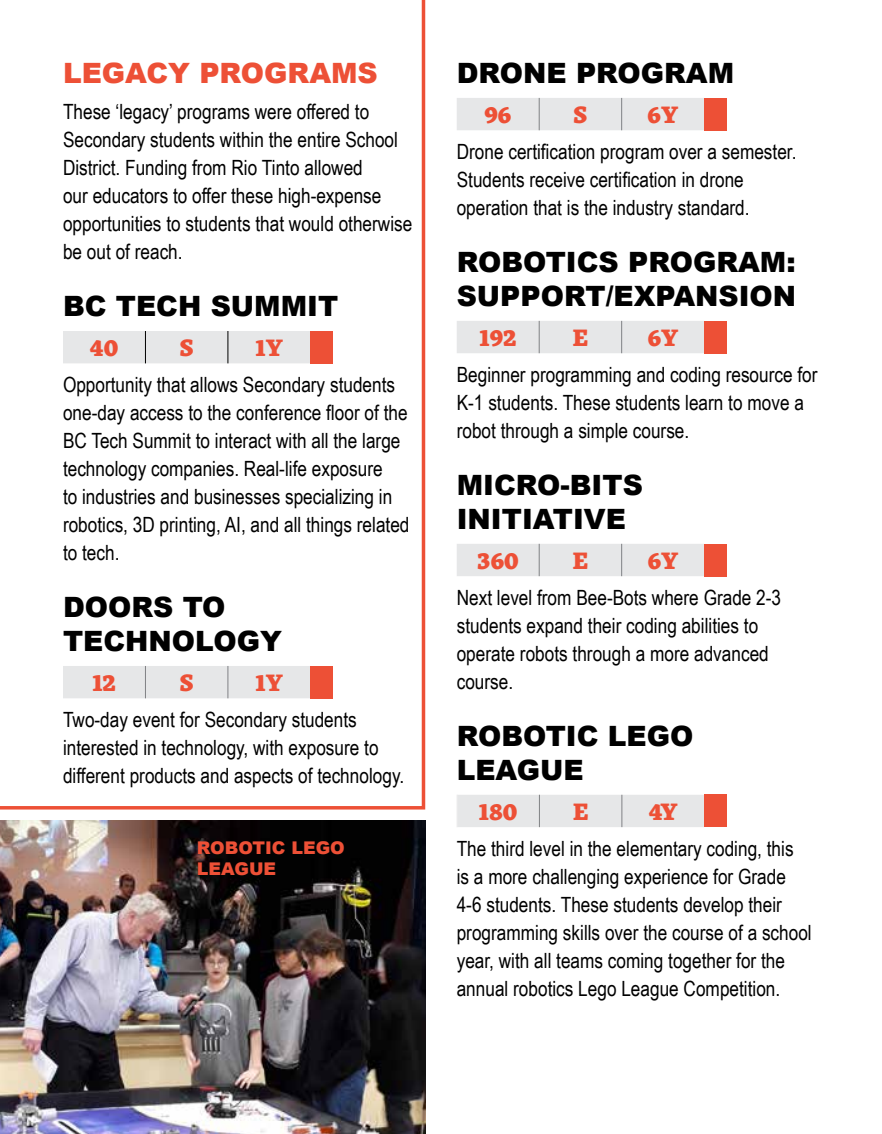
<style>
.page{position:relative;width:882px;height:1134px;background:#fff}
.page>*{position:absolute;margin:0;border:0;box-sizing:border-box;transform-origin:0 0}
.t1{font:900 28px/33.6px "Arial";color:#000}
.t2{font:900 28px "Arial";color:#ed5036}
.t3{font:800 24.5px "Skolar Latin";color:#ed5036}
.t4{font:21px/28px "Arial Narrow";color:#000}
.t5{font:900 17.5px/21px "Arial";color:#ed5036}
</style>
<div class="page">
<div style="left:457px;top:98px;width:247px;height:32px;background:#e6e7e8"></div>
<div style="left:704px;top:98px;width:23px;height:32px;background:#ed5036"></div>
<hr style="left:539px;top:98px;width:1px;height:32px;background:#808285">
<hr style="left:621px;top:98px;width:1px;height:32px;background:#808285">
<div style="left:457px;top:321px;width:247px;height:32px;background:#e6e7e8"></div>
<div style="left:704px;top:321px;width:23px;height:32px;background:#ed5036"></div>
<hr style="left:539px;top:321px;width:1px;height:32px;background:#808285">
<hr style="left:621px;top:321px;width:1px;height:32px;background:#808285">
<div style="left:457px;top:544px;width:247px;height:32px;background:#e6e7e8"></div>
<div style="left:704px;top:544px;width:23px;height:32px;background:#ed5036"></div>
<hr style="left:539px;top:544px;width:1px;height:32px;background:#808285">
<hr style="left:621px;top:544px;width:1px;height:32px;background:#808285">
<div style="left:458px;top:795px;width:246px;height:32px;background:#e6e7e8"></div>
<div style="left:704px;top:795px;width:23px;height:32px;background:#ed5036"></div>
<hr style="left:457px;top:795px;width:1px;height:32px;background:#efeff0">
<hr style="left:539px;top:795px;width:1px;height:32px;background:#808285">
<hr style="left:622px;top:795px;width:1px;height:32px;background:#808285">
<img style="left:0;top:820px;width:425px;height:314px">
<svg style="left:0;top:0;width:425px;height:810px"></svg>
<h1 class="t2" style="left:63px;top:53px;width:316px">LEGACY PROGRAMS</h1>
<p class="t4" style="left:63px;top:97px;width:351px">These ‘legacy’ programs were offered to Secondary students within the entire School District. Funding from Rio Tinto allowed<br>our educators to offer these high-expense opportunities to students that would otherwise be out of reach.</p>
<h1 class="t1" style="left:63px;top:288px;width:277px">BC TECH SUMMIT</h1>
<p class="t3" style="left:90px;top:327px;width:30px">40</p>
<p class="t3" style="left:180px;top:327px;width:15px">S</p>
<p class="t3" style="left:256px;top:327px;width:29px">1Y</p>
<p class="t4" style="left:63px;top:370px;width:348px">Opportunity that allows Secondary students one-day access to the conference floor of the BC Tech Summit to interact with all the large technology companies. Real-life exposure<br>to industries and businesses specializing in robotics, 3D printing, AI, and all things related to tech.</p>
<h1 class="t1" style="left:63px;top:590px;width:220px">DOORS TO<br>TECHNOLOGY</h1>
<p class="t3" style="left:93px;top:662px;width:25px">12</p>
<p class="t3" style="left:180px;top:662px;width:15px">S</p>
<p class="t3" style="left:256px;top:662px;width:29px">1Y</p>
<p class="t4" style="left:63px;top:705px;width:343px">Two-day event for Secondary students interested in technology, with exposure to different products and aspects of technology.</p>
<p class="t5" style="left:197px;top:837px;width:149px">ROBOTIC LEGO<br>LEAGUE</p>
<h1 class="t1" style="left:457px;top:55px;width:279px">DRONE PROGRAM</h1>
<p class="t3" style="left:485px;top:94px;width:28px">96</p>
<p class="t3" style="left:574px;top:94px;width:15px">S</p>
<p class="t3" style="left:648px;top:94px;width:32px">6Y</p>
<p class="t4" style="left:457px;top:137px;width:341px">Drone certification program over a semester.<br>Students receive certification in drone operation that is the industry standard.</p>
<h1 class="t1" style="left:457px;top:245px;width:341px">ROBOTICS PROGRAM:<br>SUPPORT/EXPANSION</h1>
<p class="t3" style="left:480px;top:317px;width:38px">192</p>
<p class="t3" style="left:573px;top:317px;width:17px">E</p>
<p class="t3" style="left:648px;top:317px;width:32px">6Y</p>
<p class="t4" style="left:457px;top:360px;width:362px">Beginner programming and coding resource for<br>K-1 students. These students learn to move a robot through a simple course.</p>
<h1 class="t1" style="left:457px;top:468px;width:188px">MICRO-BITS<br>INITIATIVE</h1>
<p class="t3" style="left:477px;top:540px;width:43px">360</p>
<p class="t3" style="left:573px;top:540px;width:17px">E</p>
<p class="t3" style="left:648px;top:540px;width:32px">6Y</p>
<p class="t4" style="left:457px;top:583px;width:326px">Next level from Bee-Bots where Grade 2-3 students expand their coding abilities to operate robots through a more advanced course.</p>
<h1 class="t1" style="left:457px;top:719px;width:238px">ROBOTIC LEGO<br>LEAGUE</h1>
<p class="t3" style="left:479px;top:791px;width:40px">180</p>
<p class="t3" style="left:573px;top:791px;width:17px">E</p>
<p class="t3" style="left:649px;top:791px;width:31px">4Y</p>
<p class="t4" style="left:457px;top:834px;width:357px">The third level in the elementary coding, this<br>is a more challenging experience for Grade 4-6 students. These students develop their programming skills over the course of a school year, with all teams coming together for the annual robotics Lego League Competition.</p>
</div>
